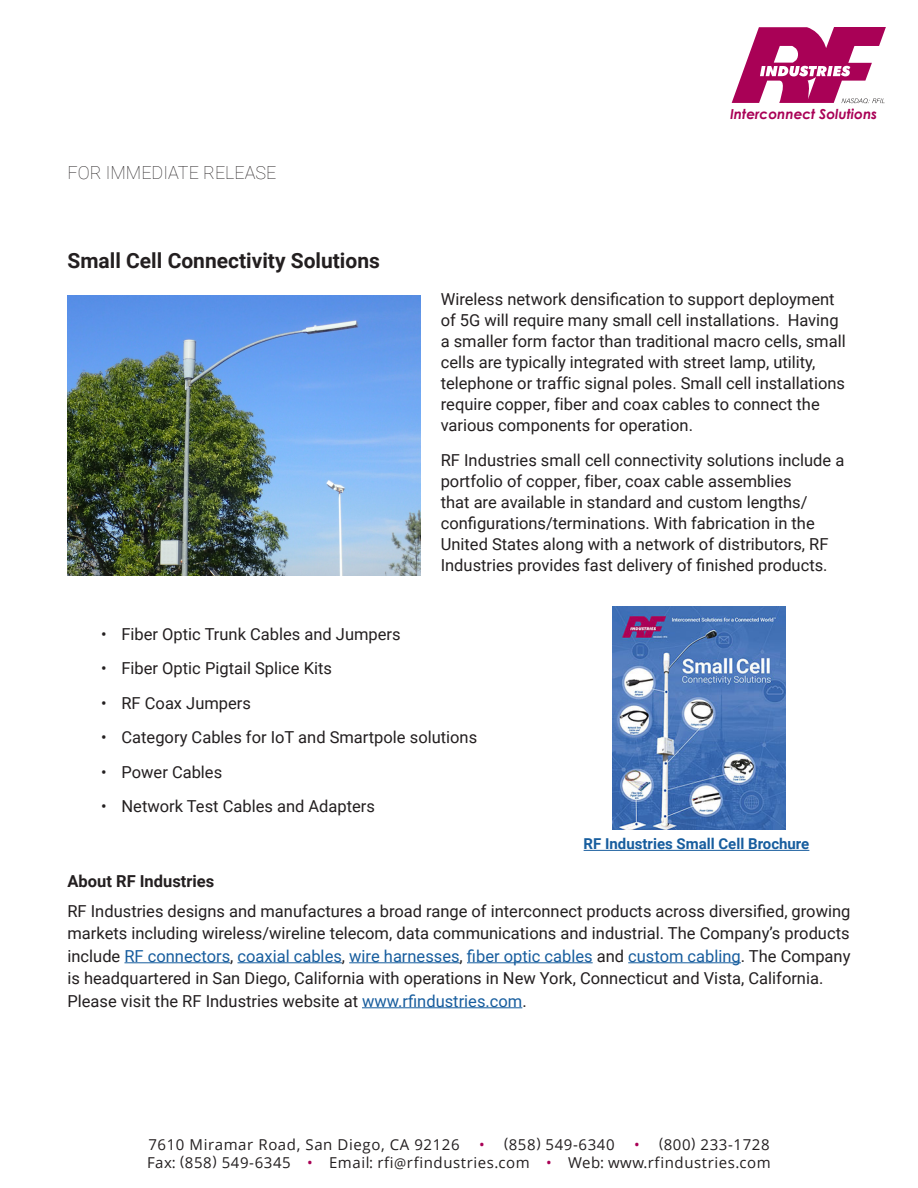
<style>
.page{position:relative;width:918px;height:1188px;background:#fff}
.page>*{position:absolute;margin:0;border:0;box-sizing:border-box;transform-origin:0 0}
.t1{font:700 21px "Roboto";color:#231f20}
.t2{font:100 18px "Roboto";color:#231f20}
.t3{font:16.5px/21px "Roboto";color:#231f20}
.t4{font:700 16.5px "Roboto";color:#231f20}
.t5{font:15px "Open Sans";letter-spacing:.04em;color:#231f20}
.t6{font:700 15px "Roboto";color:#175d9e}
.t7{font:italic 700 13.8px "Century Gothic";color:#a90156}
.s1{color:#175d9e}
.s2{color:#a90055}
.s3{font-size:14.25px}
.s4{font-size:13.5px}
</style>
<div class="page">
<svg style="left:732px;top:27px;width:154px;height:77px"></svg>
<hr style="left:124px;top:962px;width:106px;height:1px;background:#175d9e">
<hr style="left:238px;top:962px;width:104px;height:1px;background:#175d9e">
<hr style="left:349px;top:962px;width:111px;height:1px;background:#175d9e">
<hr style="left:467px;top:962px;width:126px;height:1px;background:#175d9e">
<hr style="left:628px;top:962px;width:113px;height:1px;background:#175d9e">
<hr style="left:362px;top:1007px;width:160px;height:1px;background:#175d9e">
<img style="left:68px;top:295px;width:352px;height:281px">
<img style="left:612px;top:606px;width:173px;height:224px">
<hr style="left:584px;top:850px;width:225px;height:1px;background:#175d9e">
<p class="t2" style="left:68px;top:160px;width:210px">FOR IMMEDIATE RELEASE</p>
<p class="t1" style="left:68px;top:246px;width:314px">Small Cell Connectivity Solutions</p>
<p class="t7" style="left:730px;top:103px;width:149px">Interconnect Solutions</p>
<p class="t3" style="left:441px;top:288px;width:407px">Wireless network densification to support deployment of 5G will require many small cell installations. Having a smaller form factor than traditional macro cells, small cells are typically integrated with street lamp, utility, telephone or traffic signal poles. Small cell installations require copper, fiber and coax cables to connect the various components for operation.</p>
<p class="t3" style="left:441px;top:449px;width:405px">RF Industries small cell connectivity solutions include a portfolio of copper, fiber, coax cable assemblies<br>that are available in standard and custom lengths/ configurations/terminations. With fabrication in the United States along with a network of distributors, RF Industries provides fast delivery of finished products.</p>
<p class="t3" style="left:101px;top:623px;width:301px">• Fiber Optic Trunk Cables and Jumpers</p>
<p class="t3" style="left:101px;top:657px;width:232px">• Fiber Optic Pigtail Splice Kits</p>
<p class="t3" style="left:101px;top:692px;width:151px">• RF Coax Jumpers</p>
<p class="t3" style="left:101px;top:726px;width:378px">• Category Cables for IoT and Smartpole solutions</p>
<p class="t3" style="left:101px;top:761px;width:123px">• Power Cables</p>
<p class="t3" style="left:101px;top:795px;width:275px">• Network Test Cables and Adapters</p>
<p class="t6" style="left:584px;top:833px;width:227px">RF Industries Small Cell Brochure</p>
<p class="t4" style="left:68px;top:870px;width:148px">About RF Industries</p>
<p class="t3" style="left:67px;top:899px;width:784px;line-height:22.5px">RF Industries designs and manufactures a broad range of interconnect products across diversified, growing markets including wireless/wireline telecom, data communications and industrial. The Company’s products include <span class="s1">RF connectors</span>, <span class="s1">coaxial cables</span>, <span class="s1">wire harnesses</span>, <span class="s1">fiber optic cables</span> and <span class="s1">custom cabling</span>. The Company is headquartered in San Diego, California with operations in New York, Connecticut and Vista, California.<br>Please visit the RF Industries website at <span class="s1">www.rfindustries.com</span>.</p>
<p class="t5" style="left:148px;top:1134px;width:313px">7610 Miramar Road, San Diego, CA 92126</p>
<p class="t5" style="left:479px;top:1134px;width:137px"><span class="s2">•</span> <span class="s3">(</span>858<span class="s3">)</span> 549-6340</p>
<p class="t5" style="left:634px;top:1134px;width:137px"><span class="s2">•</span> <span class="s3">(</span>800<span class="s3">)</span> 233-1728</p>
<p class="t5" style="left:147px;top:1152px;width:625px">Fax: <span class="s3">(</span>858<span class="s3">)</span> 549-6345 <span class="s2">•</span> Email: rfi<span class="s4">@</span>rfindustries.com <span class="s2">•</span> Web: www.rfindustries.com</p>
</div>
